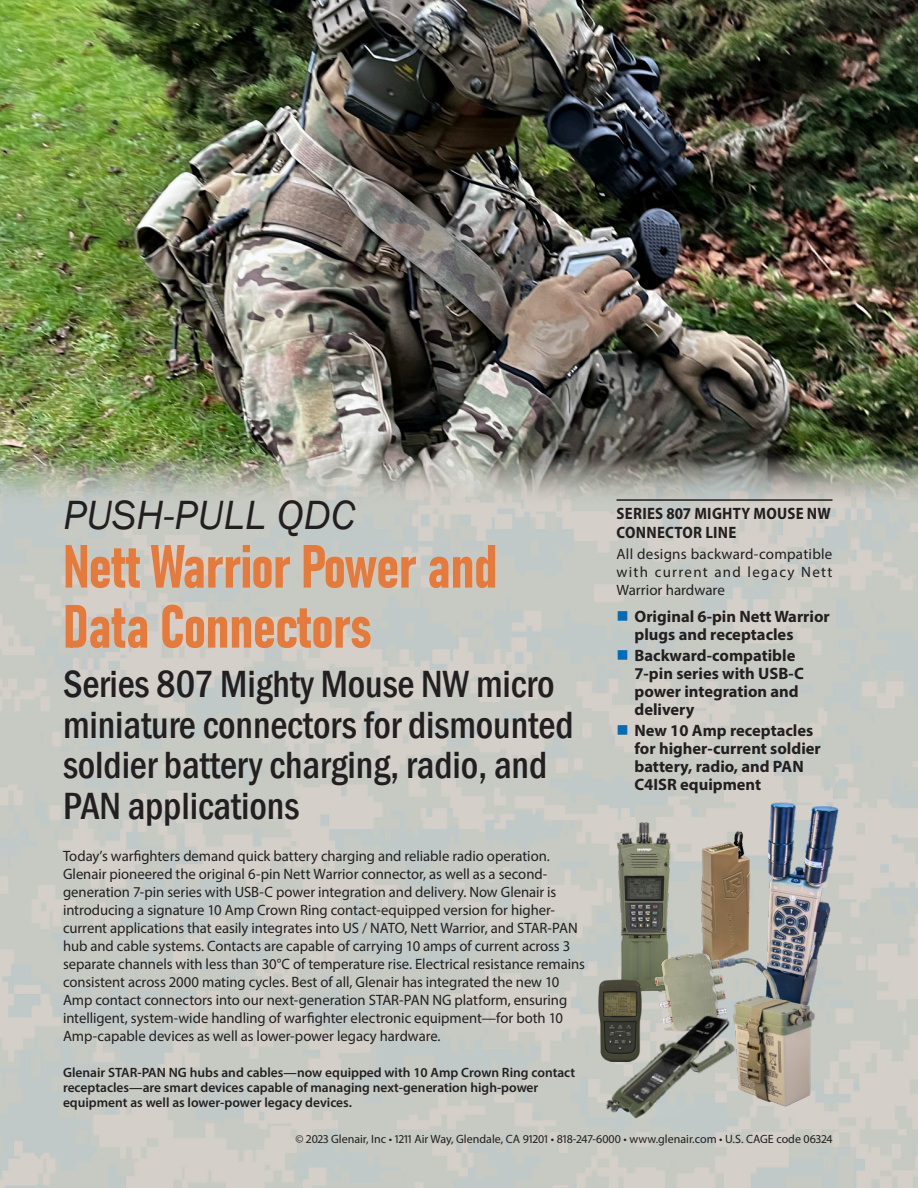
<style>
.page{position:relative;width:918px;height:1188px;background:#fff}
.page>*{position:absolute;margin:0;border:0;box-sizing:border-box;transform-origin:0 0}
.SP_splash_h_sm{font:60px/60px "Bahnschrift";letter-spacing:-.02em;color:#e57a3a}
.splash_series_head_K{font:italic 42px "Franklin Gothic";color:#231f20}
.splash_hb{font:500 condensed 39px/40.5px "Franklin Gothic";letter-spacing:-.005em;color:#231f20}
.t1{font:700 16.5px/18px "Myriad Pro";color:#231f20}
.head_w__ra{font:700 semi-condensed 16.5px/19.5px "Myriad Pro";letter-spacing:.015em;color:#231f20}
.body_text{font:15px/18px "Myriad Pro";letter-spacing:-.005em;color:#231f20;text-align:justify}
.cap{font:600 13.5px/15px "Myriad Pro";color:#231f20}
.t2{font:12px "Myriad Pro";color:#231f20}
</style>
<div class="page">
<img style="left:0;top:0;width:918px;height:508px">
<hr style="left:616px;top:499px;width:216px;height:2px;background:#231f20">
<img style="left:612px;top:816px;width:27px;height:163px">
<img style="left:639px;top:799px;width:202px;height:278px">
<img style="left:753px;top:995px;width:65px;height:112px">
<img style="left:594px;top:979px;width:159px;height:160px">
<img style="left:596px;top:979px;width:48px;height:82px">
<svg style="left:618px;top:611px;width:9px;height:10px"></svg>
<svg style="left:618px;top:650px;width:9px;height:10px"></svg>
<svg style="left:618px;top:725px;width:9px;height:10px"></svg>
<p class="splash_series_head_K" style="left:63px;top:488px;width:294px">PUSH-PULL QDC</p>
<p class="head_w__ra" style="left:617px;top:503px;width:216px">SERIES 807 MIGHTY MOUSE NW<br>CONNECTOR LINE</p>
<p class="body_text" style="left:616px;top:545px;width:218px">All designs backward-compatible with current and legacy Nett Warrior hardware</p>
<p class="t1" style="left:634px;top:607px;width:197px">Original 6-pin Nett Warrior plugs and receptacles</p>
<p class="t1" style="left:634px;top:646px;width:171px">Backward-compatible<br>7-pin series with USB-C power integration and delivery</p>
<p class="t1" style="left:634px;top:721px;width:188px">New 10 Amp receptacles for higher-current soldier battery, radio, and PAN<br>C4ISR equipment</p>
<p class="SP_splash_h_sm" style="left:63px;top:532px;width:437px">Nett Warrior Power and<br>Data Connectors</p>
<p class="splash_hb" style="left:63px;top:664px;width:512px">Series 807 Mighty Mouse NW micro miniature connectors for dismounted soldier battery charging, radio, and<br>PAN applications</p>
<p class="body_text" style="left:63px;top:847px;width:523px;text-align:left">Today’s warfighters demand quick battery charging and reliable radio operation.<br>Glenair pioneered the original 6-pin Nett Warrior connector, as well as a second&shy;generation 7-pin series with USB-C power integration and delivery. Now Glenair is introducing a signature 10 Amp Crown Ring contact-equipped version for higher&shy;current applications that easily integrates into US / NATO, Nett Warrior, and STAR-PAN hub and cable systems. Contacts are capable of carrying 10 amps of current across 3 separate channels with less than 30°C of temperature rise. Electrical resistance remains consistent across 2000 mating cycles. Best of all, Glenair has integrated the new 10<br>Amp contact connectors into our next-generation STAR-PAN NG platform, ensuring intelligent, system-wide handling of warfighter electronic equipment—for both 10<br>Amp-capable devices as well as lower-power legacy hardware.</p>
<p class="cap" style="left:63px;top:1065px;width:514px">Glenair STAR-PAN NG hubs and cables—now equipped with 10 Amp Crown Ring contact receptacles—are smart devices capable of managing next-generation high-power equipment as well as lower-power legacy devices.</p>
<p class="t2" style="left:296px;top:1132px;width:538px">© 2023 Glenair, Inc • 1211 Air Way, Glendale, CA 91201 • 818-247-6000 • www.glenair.com • U.S. CAGE code 06324</p>
</div>
